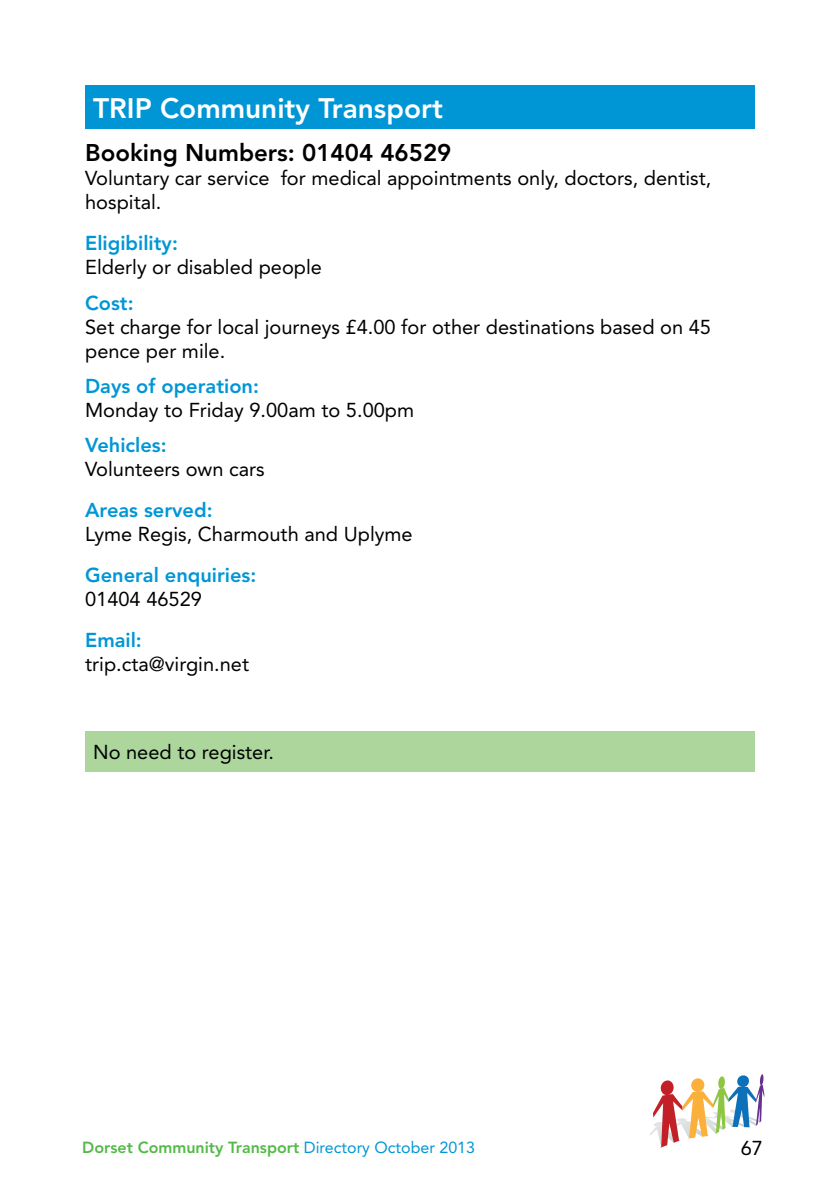
<style>
.page{position:relative;width:840px;height:1191px;background:#fff}
.page>*{position:absolute;margin:0;border:0;box-sizing:border-box;transform-origin:0 0}
.t1{font:800 28px "Avenir";color:#fff}
.t2{font:800 24px "Avenir";color:#000}
.t3{font:20px/24px "Avenir";color:#000}
.t4{font:800 20px "Avenir";color:#0096d6}
.t5{font:800 16px "Avenir";color:#54b948}
.s1{font-weight:400;color:#0096d6}
</style>
<div class="page">
<svg style="left:650px;top:1074px;width:114px;height:73px"></svg>
<div style="left:85px;top:85px;width:669px;height:44px;background:#0096d6"></div>
<div style="left:85px;top:732px;width:669px;height:40px;background:#acd69c"></div>
<h1 class="t1" style="left:93px;top:91px;width:351px">TRIP Community Transport</h1>
<p class="t2" style="left:85px;top:139px;width:367px">Booking Numbers: 01404 46529</p>
<p class="t3" style="left:85px;top:166px;width:627px">Voluntary car service for medical appointments only, doctors, dentist, hospital.</p>
<p class="t4" style="left:85px;top:231px;width:94px">Eligibility:</p>
<p class="t3" style="left:85px;top:255px;width:238px">Elderly or disabled people</p>
<p class="t4" style="left:85px;top:291px;width:50px">Cost:</p>
<p class="t3" style="left:85px;top:315px;width:627px">Set charge for local journeys £4.00 for other destinations based on 45 pence per mile.</p>
<p class="t4" style="left:85px;top:374px;width:175px">Days of operation:</p>
<p class="t3" style="left:85px;top:398px;width:330px">Monday to Friday 9.00am to 5.00pm</p>
<p class="t4" style="left:85px;top:433px;width:83px">Vehicles:</p>
<p class="t3" style="left:85px;top:457px;width:181px">Volunteers own cars</p>
<p class="t4" style="left:85px;top:498px;width:129px">Areas served:</p>
<p class="t3" style="left:85px;top:522px;width:329px">Lyme Regis, Charmouth and Uplyme</p>
<p class="t4" style="left:85px;top:563px;width:173px">General enquiries:</p>
<p class="t3" style="left:85px;top:587px;width:118px">01404 46529</p>
<p class="t4" style="left:85px;top:628px;width:58px">Email:</p>
<p class="t3" style="left:85px;top:652px;width:165px">trip.cta@virgin.net</p>
<p class="t3" style="left:93px;top:740px;width:182px">No need to register.</p>
<p class="t5" style="left:82px;top:1138px;width:394px">Dorset Community Transport <span class="s1">Directory October 2013</span></p>
<p class="t3" style="left:740px;top:1136px;width:24px">67</p>
</div>
